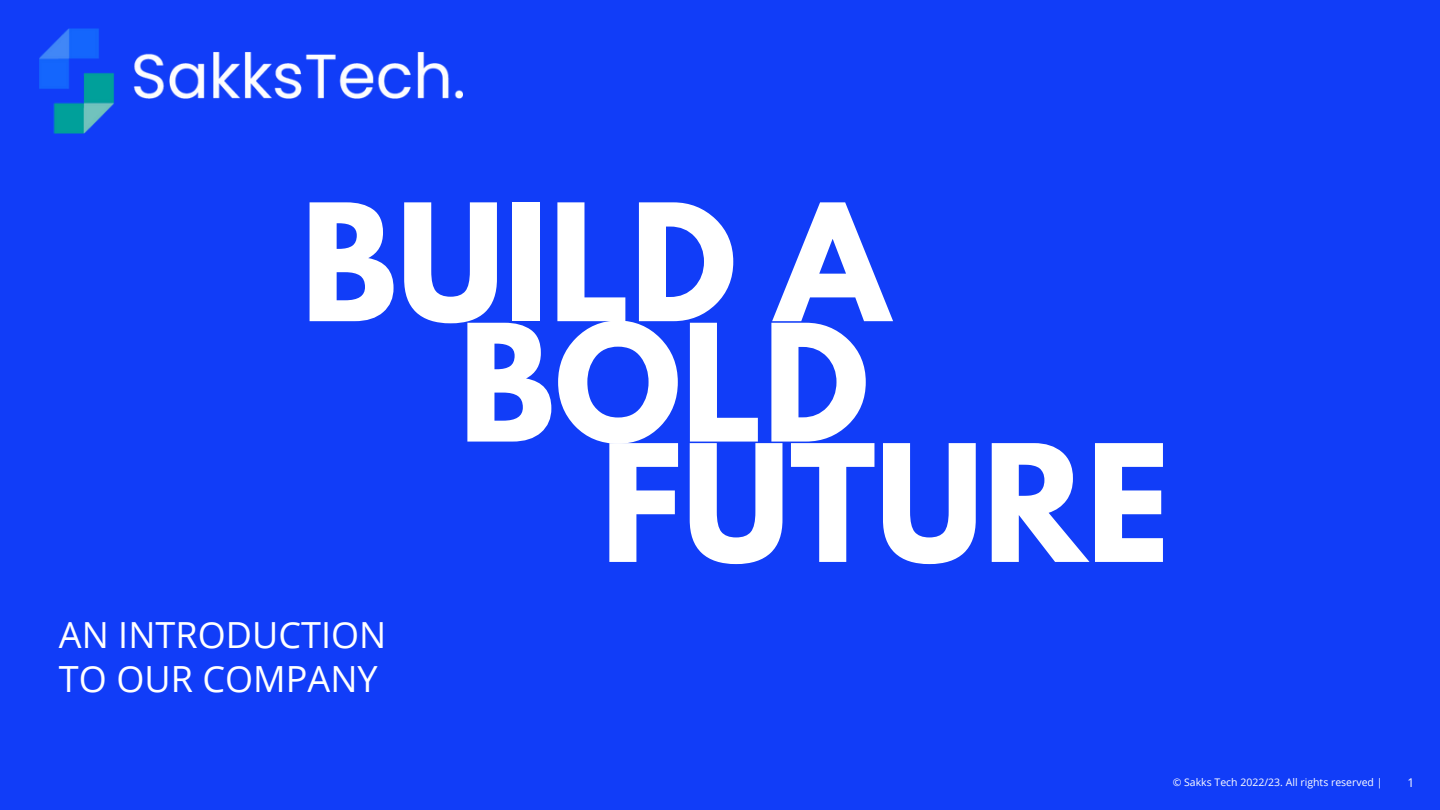
<style>
.page{position:relative;width:1440px;height:810px;background:#113df8}
.page>*{position:absolute;margin:0;border:0;box-sizing:border-box;transform-origin:0 0}
.t1{font:700 144px "League Spartan";color:#fff}
.t2{font:36px/43.2px "Open Sans";color:#fff}
.t3{font:12px "Open Sans";color:#fff}
.t4{font:10.5px "Open Sans";color:#fff}
</style>
<div class="page">
<img style="left:39px;top:29px;width:423px;height:104px">
<h1 class="t1" style="left:301px;top:192px;width:590px">BUILD A</h1>
<h1 class="t1" style="left:459px;top:312px;width:412px">BOLD</h1>
<h1 class="t1" style="left:601px;top:432px;width:571px">FUTURE</h1>
<h2 class="t2" style="left:59px;top:613px;width:329px">AN INTRODUCTION<br>TO OUR COMPANY</h2>
<p class="t4" style="left:1173px;top:775px;width:211px">© Sakks Tech 2022/23. All rights reserved |</p>
<p class="t3" style="left:1407px;top:774px;width:8px">1</p>
</div>
